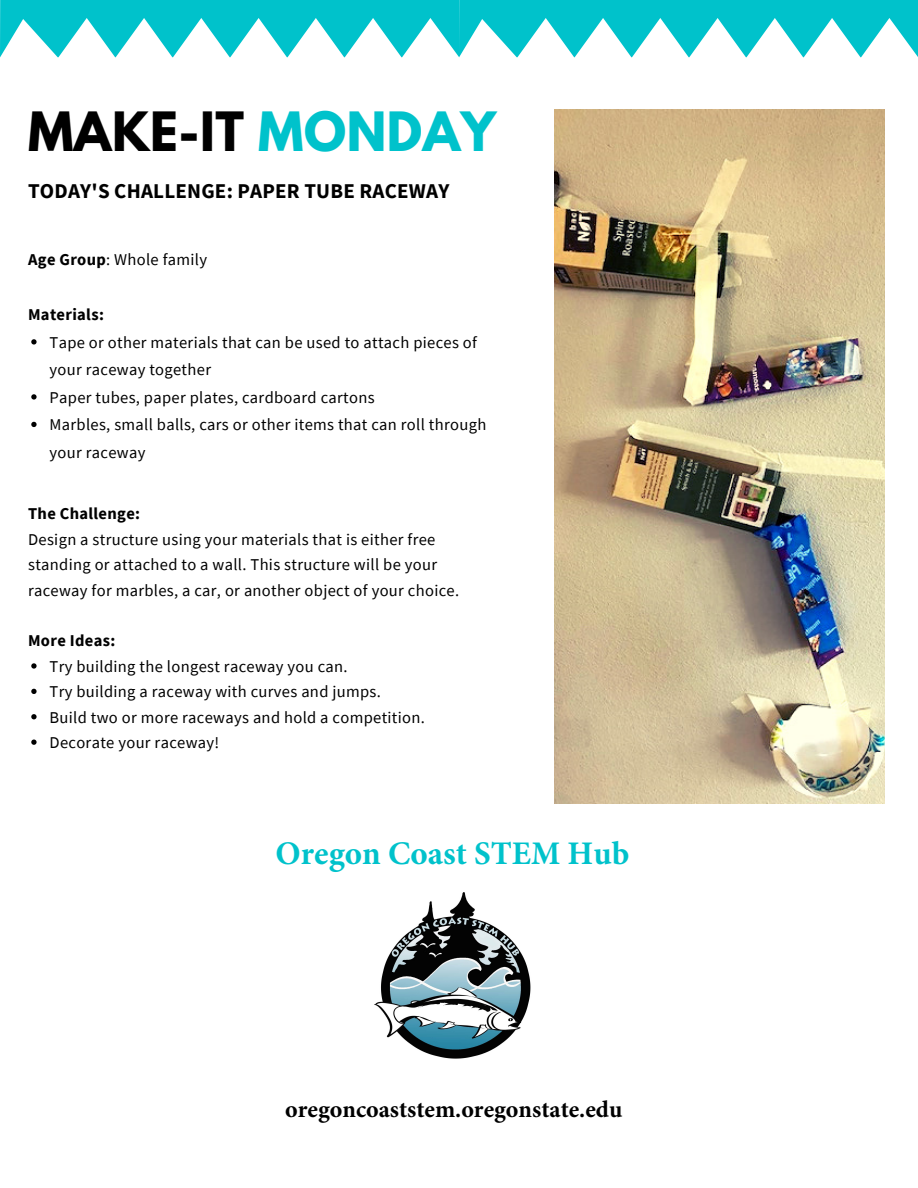
<style>
.page{position:relative;width:918px;height:1188px;background:#fff}
.page>*{position:absolute;margin:0;border:0;box-sizing:border-box;transform-origin:0 0}
.t1{font:700 48px "League Spartan";letter-spacing:.01em;color:#000}
.t2{font:700 33px "Minion Pro";color:#00c2cb}
.t3{font:700 24px "Minion Pro";color:#000}
.t4{font:700 21px "Source Sans Pro";letter-spacing:.01em;color:#000}
.t5{font:16.5px/25.3px "Source Sans Pro";letter-spacing:.02em;color:#000}
.t6{font:700 16.5px "Source Sans Pro";letter-spacing:.02em;color:#000}
.s1{color:#00c2cb}
.s2{font-weight:700}
</style>
<div class="page">
<img style="left:554px;top:110px;width:331px;height:694px">
<svg style="left:0;top:0;width:918px;height:57px"></svg>
<svg style="left:31px;top:339px;width:6px;height:6px"></svg>
<svg style="left:31px;top:394px;width:6px;height:6px"></svg>
<svg style="left:31px;top:422px;width:6px;height:5px"></svg>
<svg style="left:31px;top:663px;width:6px;height:6px"></svg>
<svg style="left:31px;top:689px;width:6px;height:5px"></svg>
<svg style="left:31px;top:714px;width:6px;height:5px"></svg>
<svg style="left:31px;top:740px;width:6px;height:5px"></svg>
<img style="left:374px;top:892px;width:157px;height:167px">
<h1 class="t1" style="left:28px;top:108px;width:470px">MAKE-IT <span class="s1">MONDAY</span></h1>
<p class="t4" style="left:28px;top:177px;width:423px">TODAY'S CHALLENGE: PAPER TUBE RACEWAY</p>
<p class="t5" style="left:28px;top:247px;width:181px"><span class="s2">Age Group</span>: Whole family</p>
<p class="t6" style="left:28px;top:304px;width:77px">Materials:</p>
<p class="t5" style="left:50px;top:328px;width:438px;line-height:27.5px">Tape or other materials that can be used to attach pieces of your raceway together<br>Paper tubes, paper plates, cardboard cartons<br>Marbles, small balls, cars or other items that can roll through your raceway</p>
<p class="t6" style="left:28px;top:503px;width:114px">The Challenge:</p>
<p class="t5" style="left:28px;top:526px;width:433px">Design a structure using your materials that is either free standing or attached to a wall. This structure will be your raceway for marbles, a car, or another object of your choice.</p>
<p class="t6" style="left:28px;top:630px;width:89px">More Ideas:</p>
<p class="t5" style="left:50px;top:653px;width:377px">Try building the longest raceway you can.<br>Try building a raceway with curves and jumps.<br>Build two or more raceways and hold a competition.<br>Decorate your raceway!</p>
<h2 class="t2" style="left:276px;top:830px;width:355px">Oregon Coast STEM Hub</h2>
<h3 class="t3" style="left:285px;top:1093px;width:339px">oregoncoaststem.oregonstate.edu</h3>
</div>
